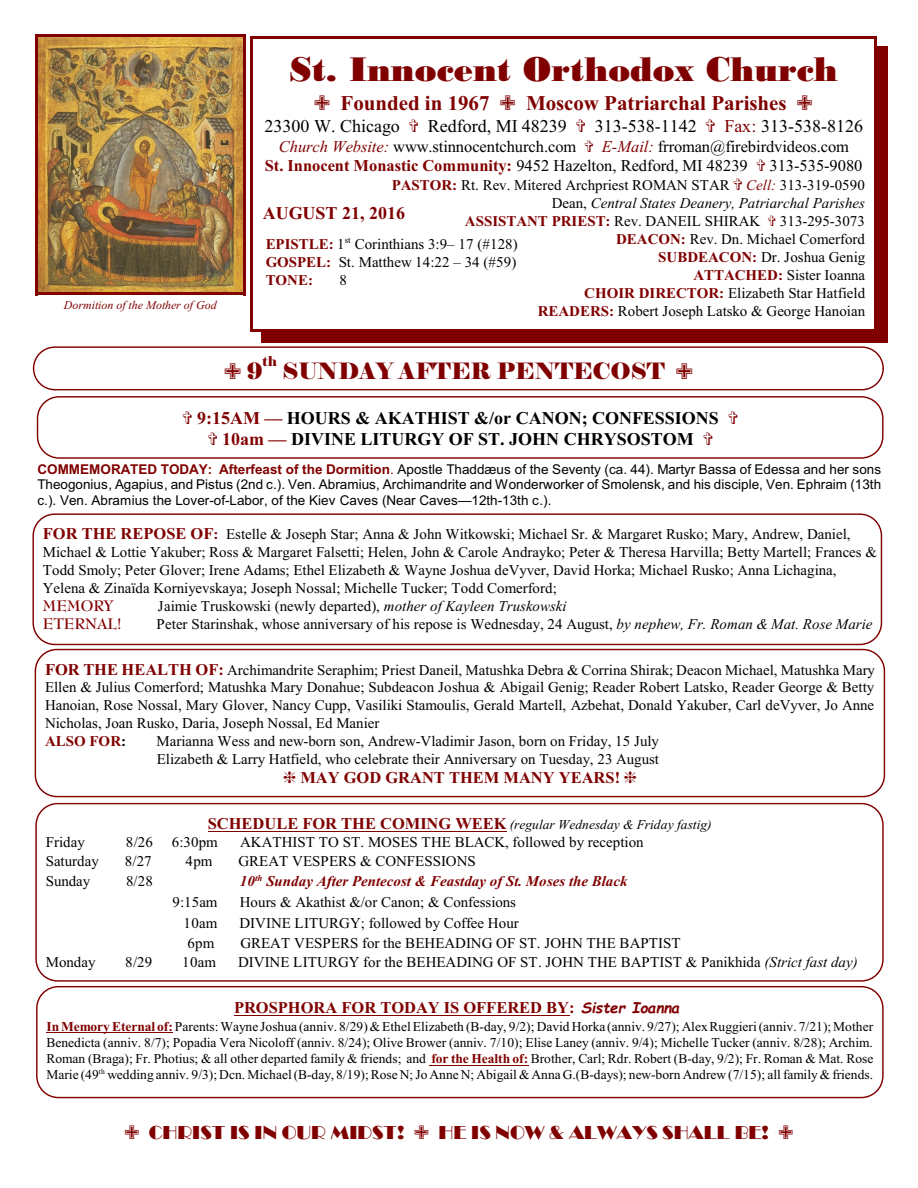
<style>
.page{position:relative;width:918px;height:1188px;background:#fff}
.page>*{position:absolute;margin:0;border:0;box-sizing:border-box;transform-origin:0 0}
.t1{font:36px "Bodoni MT Black";color:#800000}
.t2{font:22.5px "Elephant";color:#800000}
.t3{font:700 21px "Times New Roman";color:#800000}
.t4{font:19.5px "Broadway";color:#800000}
.t5{font:700 18px/21.3px "Times New Roman";color:#000;text-align:center}
.t6{font:18px "Times New Roman";color:#000}
.t7{font:700 18px "Times New Roman";color:#800000}
.t8{font:16.5px/19.5px "Times New Roman";letter-spacing:-.005em;color:#000}
.t9{font:700 16.5px "Times New Roman";color:#800000}
.t10{font:15px/18px "Times New Roman";color:#000}
.t11{font:italic 700 15px "Times New Roman";color:#800000}
.t12{font:italic 15px "Times New Roman";color:#000}
.t13{font:700 15px "Times New Roman";color:#800000}
.t14{font:700 15px "Bernhard Modern BT";color:#800000}
.t15{font:13.5px/16.4px "Times New Roman";color:#000;text-align:justify}
.t16{font:13.5px/15.5px "Arial";color:#000;text-align:justify}
.t17{font:italic 13.5px "Times New Roman";color:#000}
.t18{font:13.5px "Elephant";color:#800000}
.t19{font:italic 12px "Times New Roman";color:#800000}
.s1{color:#800000}
.s2{font-style:italic;color:#800000}
.s3{font-weight:700;color:#800000}
.s4{font-style:normal}
.s5{font-weight:400;color:#000}
.s6{font-weight:700;font-size:16.5px;color:#800000}
.s7{font-style:italic}
.s8{font-weight:700}
.s9{font-weight:700;font-style:normal;font-size:16.5px;color:#800000}
.s10{font-family:"Comic Sans MS";font-style:italic;font-size:15px}
</style>
<div class="page">
<hr style="left:251px;top:36px;width:2px;height:296px;background:#800000">
<hr style="left:875px;top:36px;width:2px;height:296px;background:#800000">
<hr style="left:251px;top:36px;width:626px;height:2px;background:#800000">
<hr style="left:251px;top:330px;width:626px;height:2px;background:#800000">
<div style="left:877px;top:47px;width:10px;height:296px;background:#800000"></div>
<div style="left:261px;top:332px;width:626px;height:11px;background:#800000"></div>
<div style="left:32px;top:513px;width:850px;height:132px;border:1px solid #800000;border-radius:22px"></div>
<hr style="left:234px;top:1015px;width:335px;height:1px;background:#800000">
<hr style="left:46px;top:1032px;width:127px;height:1px;background:#800000">
<hr style="left:429px;top:1065px;width:99px;height:1px;background:#800000">
<div style="left:36px;top:986px;width:848px;height:112px;border:1px solid #800000;border-radius:22px"></div>
<div style="left:37px;top:396px;width:847px;height:63px;border:1px solid #800000;border-radius:22px"></div>
<hr style="left:208px;top:831px;width:299px;height:1px;background:#800000">
<div style="left:35px;top:803px;width:849px;height:179px;border:1px solid #800000;border-radius:22px"></div>
<div style="left:35px;top:649px;width:850px;height:148px;border:1px solid #800000;border-radius:22px"></div>
<div style="left:33px;top:346px;width:851px;height:44px;border:1px solid #800000;border-radius:21px"></div>
<img style="left:38px;top:37px;width:205px;height:256px">
<hr style="left:35px;top:34px;width:2px;height:261px;background:#800000">
<hr style="left:243px;top:34px;width:2px;height:261px;background:#800000">
<hr style="left:35px;top:34px;width:210px;height:2px;background:#800000">
<hr style="left:35px;top:293px;width:210px;height:2px;background:#800000">
<p class="t19" style="left:64px;top:301px;width:154px">Dormition of the Mother of God</p>
<h1 class="t1" style="left:290px;top:57px;width:550px">St. Innocent Orthodox Church</h1>
<h3 class="t3" style="left:341px;top:96px;width:151px">Founded in 1967</h3>
<h3 class="t3" style="left:526px;top:96px;width:262px">Moscow Patriarchal Parishes</h3>
<p class="t6" style="left:265px;top:120px;width:137px">23300 W. Chicago</p>
<p class="t6" style="left:428px;top:120px;width:140px">Redford, MI 48239</p>
<p class="t6" style="left:595px;top:120px;width:103px">313-538-1142</p>
<p class="t6" style="left:724px;top:120px;width:140px"><span class="s1">Fax:</span> 313-538-8126</p>
<p class="t8" style="left:279px;top:138px;width:299px"><span class="s2">Church Website:</span> www.stinnocentchurch.com</p>
<p class="t8" style="left:265px;top:138px;width:586px;text-indent:337px"><span class="s2">E-Mail:</span> frroman@firebirdvideos.com<br><span class="s3">St. Innocent Monastic Community:</span> 9452 Hazelton, Redford, MI 48239</p>
<p class="t8" style="left:770px;top:157px;width:95px">313-535-9080</p>
<p class="t10" style="left:392px;top:178px;width:475px"><span class="s3">PASTOR:</span> Rt. Rev. Mitered Archpriest ROMAN STAR <span class="s2">Cell:</span> 313-319-0590</p>
<p class="t12" style="left:552px;top:198px;width:315px"><span class="s4">Dean,</span> Central States Deanery, Patriarchal Parishes</p>
<p class="t13" style="left:465px;top:216px;width:297px">ASSISTANT PRIEST: <span class="s5">Rev. DANEIL SHIRAK</span></p>
<p class="t7" style="left:263px;top:207px;width:144px">AUGUST 21, 2016</p>
<p class="t10" style="left:266px;top:237px;width:254px;text-align:justify"><span class="s3">EPISTLE:</span> 1<sup>st</sup> Corinthians 3:9– 17 (#128)<br><span class="s3">GOSPEL:</span> St. Matthew 14:22 – 34 (#59)<br><span class="s3">TONE:</span></p>
<p class="t10" style="left:538px;top:214px;width:329px;text-align:right">313-295-3073<br><span class="s3">DEACON:</span> Rev. Dn. Michael Comerford<br><span class="s3">SUBDEACON:</span> Dr. Joshua Genig<br><span class="s3">ATTACHED:</span> Sister Ioanna<br><span class="s3">CHOIR DIRECTOR:</span> Elizabeth Star Hatfield<br><span class="s3">READERS:</span> Robert Joseph Latsko &amp; George Hanoian</p>
<p class="t10" style="left:339px;top:273px;width:9px">8</p>
<p class="t18" style="left:263px;top:353px;width:16px">th</p>
<h2 class="t2" style="left:282px;top:357px;width:384px">SUNDAY AFTER PENTECOST</h2>
<h2 class="t2" style="left:247px;top:357px;width:17px">9</h2>
<p class="t5" style="left:197px;top:409px;width:523px"><span class="s1">9:15AM —</span> HOURS &amp; AKATHIST &amp;/or CANON; CONFESSIONS<br><span class="s1">10am —</span> DIVINE LITURGY OF ST. JOHN CHRYSOSTOM</p>
<p class="t16" style="left:37px;top:462px;width:845px"><span class="s3">COMMEMORATED TODAY: Afterfeast of the Dormition</span><span class="s1">.</span> Apostle Thaddæus of the Seventy (ca. 44). Martyr Bassa of Edessa and her sons Theogonius, Agapius, and Pistus (2nd c.). Ven. Abramius, Archimandrite and Wonderworker of Smolensk, and his disciple, Ven. Ephraim (13th c.). Ven. Abramius the Lover-of-Labor, of the Kiev Caves (Near Caves—12th-13th c.).</p>
<p class="t10" style="left:43px;top:527px;width:836px"><span class="s6">FOR THE REPOSE OF</span><span class="s3">:</span> Estelle &amp; Joseph Star; Anna &amp; John Witkowski; Michael Sr. &amp; Margaret Rusko; Mary, Andrew, Daniel, Michael &amp; Lottie Yakuber; Ross &amp; Margaret Falsetti; Helen, John &amp; Carole Andrayko; Peter &amp; Theresa Harvilla; Betty Martell; Frances &amp; Todd Smoly; Peter Glover; Irene Adams; Ethel Elizabeth &amp; Wayne Joshua deVyver, David Horka; Michael Rusko; Anna Lichagina, Yelena &amp; Zinaïda Korniyevskaya; Joseph Nossal; Michelle Tucker; Todd Comerford;</p>
<p class="t14" style="left:43px;top:600px;width:72px">MEMORY</p>
<p class="t10" style="left:158px;top:599px;width:410px">Jaimie Truskowski (newly departed), <span class="s7">mother of Kayleen Truskowski</span></p>
<p class="t14" style="left:43px;top:618px;width:81px">ETERNAL!</p>
<p class="t10" style="left:157px;top:617px;width:717px">Peter Starinshak, whose anniversary of his repose is Wednesday, 24 August, <span class="s7">by nephew, Fr. Roman &amp; Mat. Rose Marie</span></p>
<p class="t10" style="left:45px;top:662px;width:832px"><span class="s6">FOR THE HEALTH OF:</span> Archimandrite Seraphim; Priest Daneil, Matushka Debra &amp; Corrina Shirak; Deacon Michael, Matushka Mary Ellen &amp; Julius Comerford; Matushka Mary Donahue; Subdeacon Joshua &amp; Abigail Genig; Reader Robert Latsko, Reader George &amp; Betty Hanoian, Rose Nossal, Mary Glover, Nancy Cupp, Vasiliki Stamoulis, Gerald Martell, Azbehat, Donald Yakuber, Carl deVyver, Jo Anne Nicholas, Joan Rusko, Daria, Joseph Nossal, Ed Manier<br><span class="s3">ALSO FOR</span><span class="s8">:</span></p>
<p class="t10" style="left:157px;top:733px;width:504px">Marianna Wess and new-born son, Andrew-Vladimir Jason, born on Friday, 15 July<br>Elizabeth &amp; Larry Hatfield, who celebrate their Anniversary on Tuesday, 23 August</p>
<p class="t9" style="left:300px;top:772px;width:321px">MAY GOD GRANT THEM MANY YEARS!</p>
<p class="t17" style="left:208px;top:819px;width:506px"><span class="s9">SCHEDULE FOR THE COMING WEEK</span> (regular Wednesday &amp; Friday fastig)</p>
<p class="t10" style="left:46px;top:834px;width:41px">Friday</p>
<p class="t10" style="left:126px;top:834px;width:29px">8/26</p>
<p class="t10" style="left:172px;top:834px;width:48px">6:30pm</p>
<p class="t10" style="left:240px;top:834px;width:405px">AKATHIST TO ST. MOSES THE BLACK, followed by reception</p>
<p class="t10" style="left:46px;top:854px;width:55px">Saturday</p>
<p class="t10" style="left:125px;top:854px;width:28px">8/27</p>
<p class="t10" style="left:185px;top:854px;width:29px">4pm</p>
<p class="t10" style="left:238px;top:854px;width:239px">GREAT VESPERS &amp; CONFESSIONS</p>
<p class="t10" style="left:46px;top:874px;width:46px">Sunday</p>
<p class="t10" style="left:126px;top:874px;width:28px">8/28</p>
<p class="t11" style="left:240px;top:876px;width:389px">10<sup>th</sup> Sunday After Pentecost &amp; Feastday of St. Moses the Black</p>
<p class="t10" style="left:172px;top:894px;width:47px">9:15am</p>
<p class="t10" style="left:240px;top:894px;width:278px">Hours &amp; Akathist &amp;/or Canon; &amp; Confessions</p>
<p class="t10" style="left:184px;top:915px;width:35px">10am</p>
<p class="t10" style="left:239px;top:915px;width:281px">DIVINE LITURGY; followed by Coffee Hour</p>
<p class="t10" style="left:187px;top:935px;width:29px">6pm</p>
<p class="t10" style="left:240px;top:935px;width:442px">GREAT VESPERS for the BEHEADING OF ST. JOHN THE BAPTIST</p>
<p class="t10" style="left:46px;top:955px;width:51px">Monday</p>
<p class="t10" style="left:125px;top:955px;width:29px">8/29</p>
<p class="t10" style="left:182px;top:955px;width:35px">10am</p>
<p class="t10" style="left:238px;top:955px;width:621px">DIVINE LITURGY for the BEHEADING OF ST. JOHN THE BAPTIST &amp; Panikhida <span class="s7">(Strict fast day)</span></p>
<p class="t9" style="left:234px;top:1002px;width:447px">PROSPHORA FOR TODAY IS OFFERED BY: <span class="s10">Sister Ioanna</span></p>
<p class="t15" style="left:46px;top:1019px;width:829px"><span class="s3">InMemoryEternal of:</span> Parents: Wayne Joshua (anniv. 8/29) &amp; Ethel Elizabeth (B-day, 9/2); David Horka (anniv. 9/27); AlexRuggieri (anniv. 7/21); Mother Benedicta (anniv. 8/7); Popadia Vera Nicoloff (anniv. 8/24); Olive Brower (anniv. 7/10); Elise Laney (anniv. 9/4); Michelle Tucker (anniv. 8/28); Archim.<br>Roman (Braga); Fr. Photius; &amp; all other departed family &amp; friends; and <span class="s3">for the Health of:</span> Brother, Carl; Rdr. Robert (B-day, 9/2); Fr. Roman &amp; Mat. Rose Marie (49<sup>th</sup> wedding anniv. 9/3); Dcn. Michael (B-day, 8/19); Rose N; Jo Anne N; Abigail &amp; Anna G.(B-days); new-born Andrew(7/15); all family&amp; friends.</p>
<h3 class="t4" style="left:149px;top:1121px;width:257px">CHRIST IS IN OUR MIDST!</h3>
<h3 class="t4" style="left:439px;top:1121px;width:332px">HE IS NOW &amp; ALWAYS SHALL BE!</h3>
</div>
